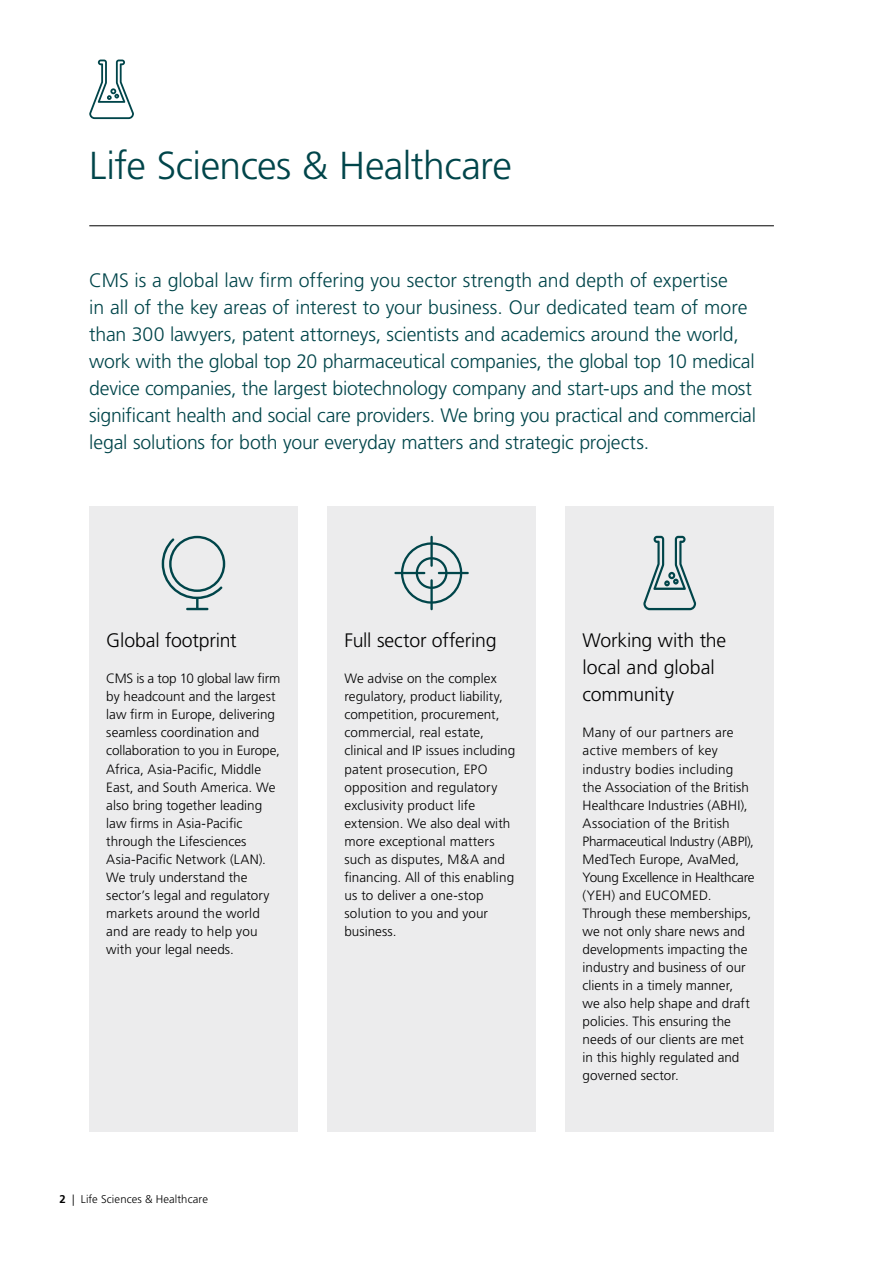
<style>
.page{position:relative;width:893px;height:1263px;background:#fff}
.page>*{position:absolute;margin:0;border:0;box-sizing:border-box;transform-origin:0 0}
.Head_3___line___26_3{font:300 39px "Frutiger LT Pro";letter-spacing:-.015em;color:#00454a}
.Sub_1___13_18pt___Li{font:300 19.5px/27px "Frutiger LT Pro";letter-spacing:-.01em;color:#00454a}
.Sub_1___13_18pt___Li-2{font:300 19.5px/27px "Frutiger LT Pro";letter-spacing:-.01em;color:#000}
.Sub_1___13_18pt___Li-3{font:300 13.5px/18px "Frutiger LT Pro";letter-spacing:.005em;color:#000}
.t1{font:300 11.25px "Frutiger LT Pro";letter-spacing:.01em;color:#000}
.s1{font-weight:700}
</style>
<div class="page">
<div style="left:89px;top:506px;width:209px;height:625px;background:#ececed"></div>
<div style="left:566px;top:506px;width:208px;height:625px;background:#ececed"></div>
<div style="left:327px;top:506px;width:209px;height:625px;background:#ececed"></div>
<svg style="left:162px;top:536px;width:63px;height:74px"></svg>
<svg style="left:643px;top:536px;width:53px;height:74px"></svg>
<svg style="left:89px;top:60px;width:45px;height:59px"></svg>
<hr style="left:89px;top:225px;width:685px;height:1px;background:#000">
<svg style="left:394px;top:536px;width:75px;height:74px"></svg>
<p class="Head_3___line___26_3" style="left:89px;top:142px;width:424px">Life Sciences &amp; Healthcare</p>
<p class="Sub_1___13_18pt___Li" style="left:89px;top:267px;width:668px">CMS is a global law firm offering you sector strength and depth of expertise<br>in all of the key areas of interest to your business. Our dedicated team of more than 300 lawyers, patent attorneys, scientists and academics around the world, work with the global top 20 pharmaceutical companies, the global top 10 medical device companies, the largest biotechnology company and start-ups and the most significant health and social care providers. We bring you practical and commercial legal solutions for both your everyday matters and strategic projects.</p>
<p class="Sub_1___13_18pt___Li-2" style="left:106px;top:627px;width:132px">Global footprint</p>
<p class="Sub_1___13_18pt___Li-3" style="left:106px;top:670px;width:175px">CMS is a top 10 global law firm by headcount and the largest law firm in Europe, delivering seamless coordination and collaboration to you in Europe,<br>Africa, Asia-Pacific, Middle<br>East, and South America. We also bring together leading law firms in Asia-Pacific through the Lifesciences<br>Asia-Pacific Network (LAN).<br>We truly understand the sector’s legal and regulatory markets around the world and are ready to help you with your legal needs.</p>
<p class="Sub_1___13_18pt___Li-2" style="left:344px;top:627px;width:154px">Full sector offering</p>
<p class="Sub_1___13_18pt___Li-3" style="left:344px;top:670px;width:172px">We advise on the complex regulatory, product liability, competition, procurement, commercial, real estate, clinical and IP issues including patent prosecution, EPO opposition and regulatory exclusivity product life extension. We also deal with more exceptional matters such as disputes, M&amp; A and financing. All of this enabling us to deliver a one-stop solution to you and your business.</p>
<p class="t1" style="left:60px;top:1193px;width:150px"><span class="s1">2</span> | Life Sciences &amp; Healthcare</p>
<p class="Sub_1___13_18pt___Li-2" style="left:583px;top:627px;width:145px">Working with the local and global community</p>
<p class="Sub_1___13_18pt___Li-3" style="left:583px;top:724px;width:174px">Many of our partners are active members of key industry bodies including the Association of the British<br>Healthcare Industries (ABHI),<br>Association of the British<br>Pharmaceutical Industry (ABPI),<br>MedTech Europe, AvaMed,<br>Young Excellence in Healthcare (YEH) and EUCOMED.<br>Through these memberships, we not only share news and developments impacting the industry and business of our clients in a timely manner,<br>we also help shape and draft policies. This ensuring the needs of our clients are met in this highly regulated and governed sector.</p>
</div>
